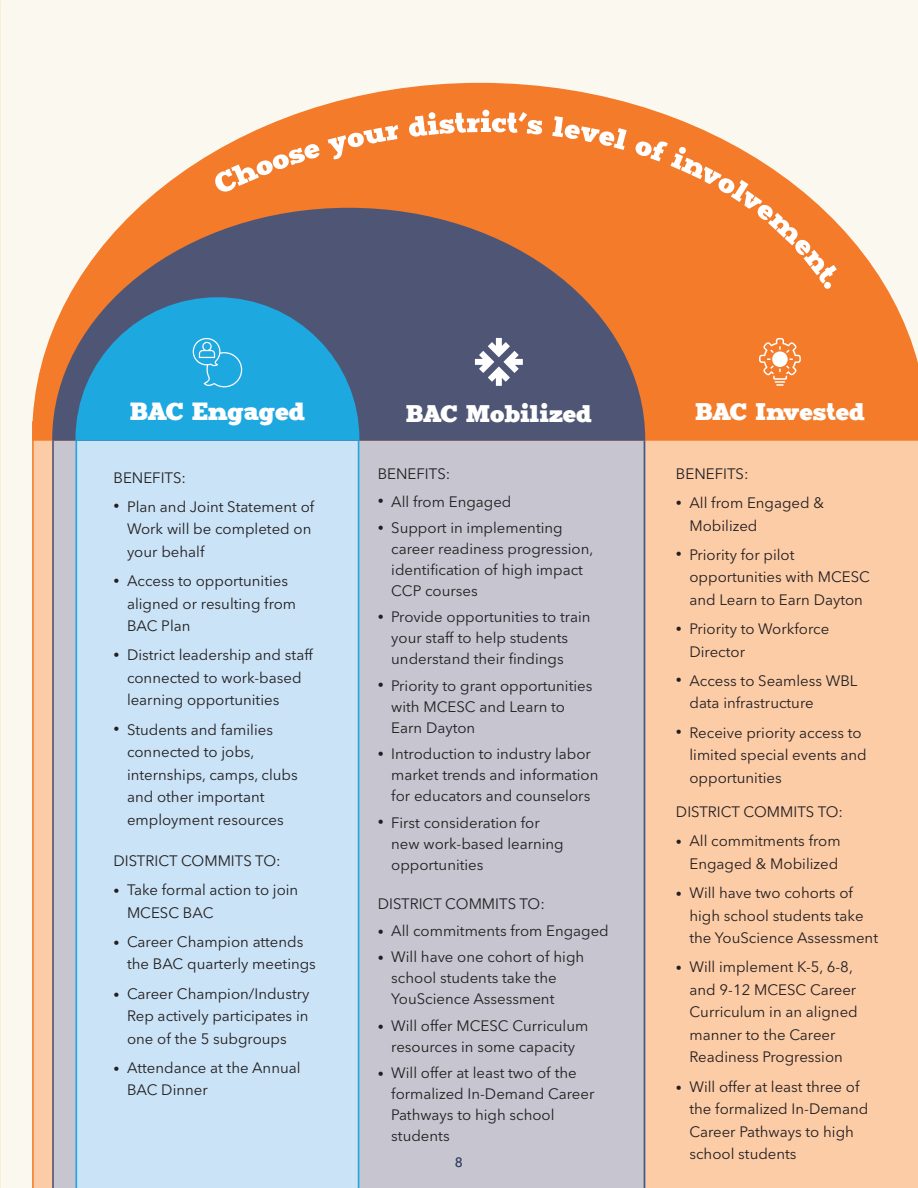
<style>
.page{position:relative;width:918px;height:1188px;background:#fbf8ef}
.page>*{position:absolute;margin:0;border:0;box-sizing:border-box;transform-origin:0 0}
.t1{font:24.75px "Merit";color:#fff}
.t2{font:24px "Merit";color:#fff}
.t3{font:15px/22.5px "Avenir Next LT Pro";color:#231f20}
.t4{font:500 13.5px "Avenir Next LT Pro";color:#2a3559}
.s1{font-size:12px}
</style>
<div class="page">
<div style="left:34px;top:440px;width:884px;height:748px;background:#fccca7"></div>
<div style="left:54px;top:440px;width:591px;height:748px;background:#c6c5d0"></div>
<div style="left:76px;top:440px;width:283px;height:748px;background:#cae3f6"></div>
<svg style="left:32px;top:83px;width:886px;height:358px"></svg>
<svg style="left:52px;top:208px;width:593px;height:233px;background:#7b686e"></svg>
<svg style="left:759px;top:338px;width:42px;height:48px"></svg>
<svg style="left:475px;top:338px;width:48px;height:48px"></svg>
<svg style="left:75px;top:297px;width:284px;height:144px;background:#2e97c7"></svg>
<hr style="left:75px;top:441px;width:2px;height:747px;background:#1ea8e0">
<hr style="left:358px;top:441px;width:1px;height:747px;background:#1ea8e0">
<hr style="left:644px;top:441px;width:1px;height:747px;background:#4f5574">
<hr style="left:52px;top:441px;width:2px;height:747px;background:#4f5574">
<hr style="left:32px;top:421px;width:2px;height:767px;background:#f37b2a">
<svg style="left:215px;top:110px;width:622px;height:179px;background:#d38758"></svg>
<h1 class="t1" style="left:130px;top:398px;width:177px">BAC Engaged</h1>
<h2 class="t2" style="left:406px;top:400px;width:188px">BAC Mobilized</h2>
<h2 class="t2" style="left:695px;top:399px;width:171px">BAC Invested</h2>
<p class="t3" style="left:113px;top:466px;width:74px">BENEFITS:</p>
<p class="t3" style="left:127px;top:495px;width:189px;text-indent:-14px"><span class="s1">•</span> Plan and Joint Statement of<br>Work will be completed on your behalf</p>
<p class="t3" style="left:127px;top:570px;width:171px;text-indent:-14px"><span class="s1">•</span> Access to opportunities aligned or resulting from<br>BAC Plan</p>
<p class="t3" style="left:127px;top:644px;width:187px;text-indent:-14px"><span class="s1">•</span> District leadership and staff connected to work-based learning opportunities</p>
<p class="t3" style="left:127px;top:718px;width:172px;text-indent:-14px"><span class="s1">•</span> Students and families connected to jobs, internships, camps, clubs and other important employment resources</p>
<p class="t3" style="left:114px;top:849px;width:169px">DISTRICT COMMITS TO:</p>
<p class="t3" style="left:127px;top:879px;width:173px;text-indent:-14px"><span class="s1">•</span> Take formal action to join<br>MCESC BAC</p>
<p class="t3" style="left:127px;top:930px;width:190px;text-indent:-14px"><span class="s1">•</span> Career Champion attends the BAC quarterly meetings</p>
<p class="t3" style="left:127px;top:982px;width:184px;text-align:justify;text-indent:-14px"><span class="s1">•</span> Career Champion/Industry Rep actively participates in one of the 5 subgroups</p>
<p class="t3" style="left:127px;top:1056px;width:175px;text-indent:-14px"><span class="s1">•</span> Attendance at the Annual<br>BAC Dinner</p>
<p class="t3" style="left:378px;top:462px;width:74px">BENEFITS:</p>
<p class="t3" style="left:378px;top:490px;width:135px"><span class="s1">•</span> All from Engaged</p>
<p class="t3" style="left:391px;top:517px;width:204px;line-height:21px;text-indent:-14px"><span class="s1">•</span> Support in implementing career readiness progression, identification of high impact<br>CCP courses</p>
<p class="t3" style="left:391px;top:607px;width:201px;line-height:21px;text-indent:-14px"><span class="s1">•</span> Provide opportunities to train your staff to help students understand their findings</p>
<p class="t3" style="left:391px;top:675px;width:203px;line-height:21px;text-indent:-14px"><span class="s1">•</span> Priority to grant opportunities with MCESC and Learn to<br>Earn Dayton</p>
<p class="t3" style="left:391px;top:743px;width:209px;line-height:21px;text-indent:-14px"><span class="s1">•</span> Introduction to industry labor market trends and information for educators and counselors</p>
<p class="t3" style="left:391px;top:812px;width:174px;line-height:21px;text-indent:-14px"><span class="s1">•</span> First consideration for new work-based learning opportunities</p>
<p class="t3" style="left:378px;top:893px;width:169px">DISTRICT COMMITS TO:</p>
<p class="t3" style="left:378px;top:919px;width:233px"><span class="s1">•</span> All commitments from Engaged</p>
<p class="t3" style="left:391px;top:946px;width:194px;line-height:21px;text-indent:-14px"><span class="s1">•</span> Will have one cohort of high school students take the<br>YouScience Assessment</p>
<p class="t3" style="left:378px;top:1015px;width:212px;line-height:21px;text-align:center"><span class="s1">•</span> Will offer MCESC Curriculum resources in some capacity</p>
<p class="t3" style="left:391px;top:1062px;width:205px;line-height:21px;text-indent:-14px"><span class="s1">•</span> Will offer at least two of the formalized In-Demand Career<br>Pathways to high school students</p>
<p class="t4" style="left:455px;top:1154px;width:10px">8</p>
<p class="t3" style="left:676px;top:462px;width:74px">BENEFITS:</p>
<p class="t3" style="left:689px;top:492px;width:136px;text-indent:-14px"><span class="s1">•</span> All from Engaged &amp;<br>Mobilized</p>
<p class="t3" style="left:689px;top:543px;width:182px;text-indent:-14px"><span class="s1">•</span> Priority for pilot opportunities with MCESC and Learn to Earn Dayton</p>
<p class="t3" style="left:689px;top:618px;width:141px;text-indent:-14px"><span class="s1">•</span> Priority to Workforce<br>Director</p>
<p class="t3" style="left:689px;top:669px;width:170px;text-indent:-14px"><span class="s1">•</span> Access to Seamless WBL data infrastructure</p>
<p class="t3" style="left:689px;top:721px;width:179px;text-indent:-14px"><span class="s1">•</span> Receive priority access to limited special events and opportunities</p>
<p class="t3" style="left:676px;top:801px;width:169px">DISTRICT COMMITS TO:</p>
<p class="t3" style="left:676px;top:830px;width:166px;text-align:right"><span class="s1">•</span> All commitments from<br>Engaged &amp; Mobilized</p>
<p class="t3" style="left:689px;top:882px;width:190px;text-indent:-14px"><span class="s1">•</span> Will have two cohorts of high school students take the YouScience Assessment</p>
<p class="t3" style="left:689px;top:956px;width:170px;text-indent:-14px"><span class="s1">•</span> Will implement K-5, 6-8, and 9-12 MCESC Career<br>Curriculum in an aligned manner to the Career<br>Readiness Progression</p>
<p class="t3" style="left:689px;top:1075px;width:180px;text-indent:-14px"><span class="s1">•</span> Will offer at least three of the formalized In-Demand<br>Career Pathways to high school students</p>
</div>
